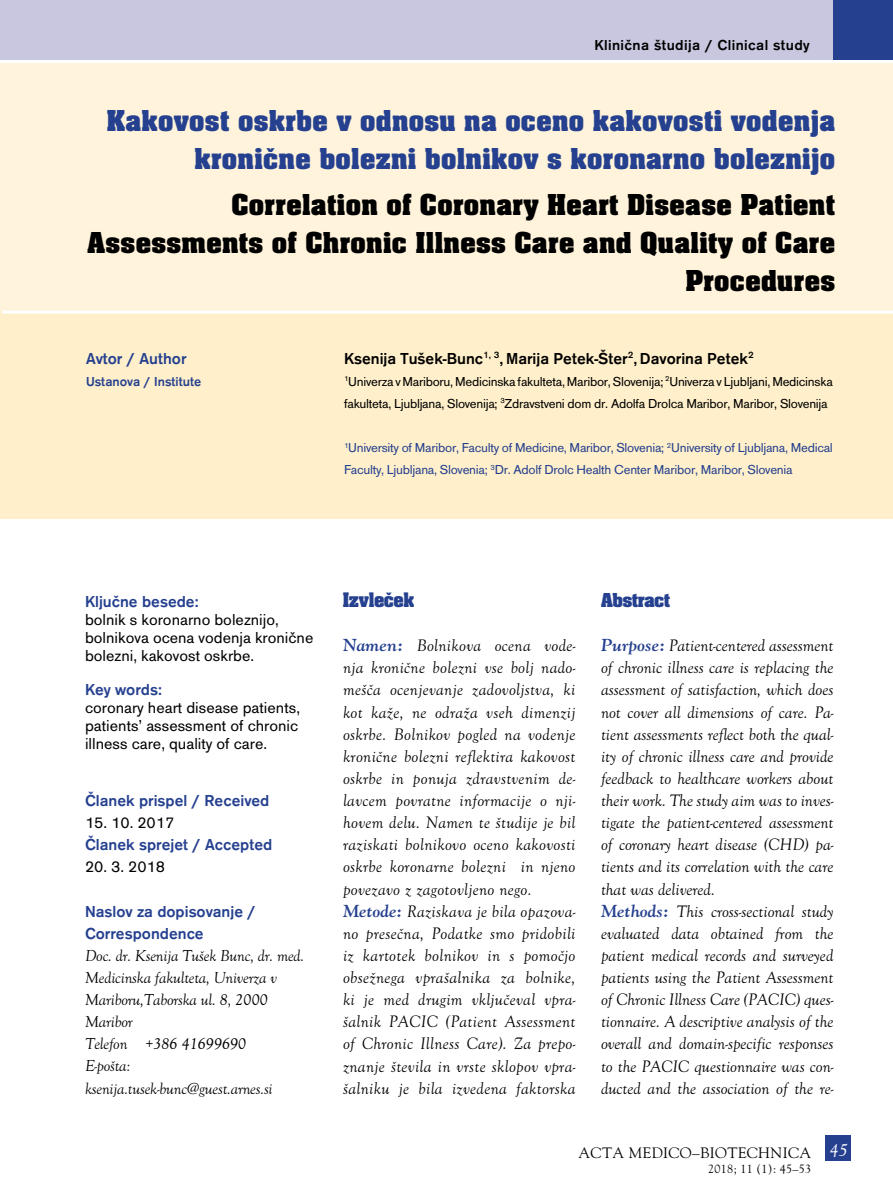
<style>
.page{position:relative;width:893px;height:1191px;background:#fff}
.page>*{position:absolute;margin:0;border:0;box-sizing:border-box;transform-origin:0 0}
.t1{font:700 31.5px/37.8px "Aachen DCE";letter-spacing:.01em;color:#000;text-align:right}
.t2{font:700 31.5px/37.8px "Aachen DCE";letter-spacing:.01em;color:#25408f;text-align:right}
.t3{font:700 21.9px "Aachen PCE";letter-spacing:.01em;color:#25408f;scale:.96 1}
.t4{font:700 21px "Aachen PCE";color:#25408f}
.t5{font:italic 18px "Goudy Old Sty TCE";color:#fff}
.t6{font:italic 17.25px/22px "Goudy Old Sty TCE";color:#000}
.t7{font:italic 17.25px/22px "Goudy Old Sty TCE";letter-spacing:.02em;color:#000}
.t8{font:16.5px/18px "Accius TCE";color:#000}
.t9{font:italic 16.5px/22px "Goudy Old Sty TCE";letter-spacing:-.01em;color:#000}
.t10{font:500 16.5px/22px "Accius TCE";color:#25408f}
.t11{font:500 16.5px "Accius TCE";color:#000}
.t12{font:500 15px "Accius TCE";letter-spacing:.025em;color:#000}
.t13{font:15px "MM Goudy";letter-spacing:.025em;color:#000}
.t14{font:13.5px/22px "Accius TCE";letter-spacing:-.02em;color:#000}
.t15{font:13.5px/22px "Accius TCE";letter-spacing:-.02em;color:#25408f}
.t16{font:500 13.5px "Accius TCE";color:#25408f}
.t17{font:12px "MM Goudy";letter-spacing:.025em;color:#000}
.s1{font-family:"MM Goudy";font-weight:700;color:#25408f}
</style>
<div class="page">
<div style="left:825px;top:1135px;width:26px;height:26px;background:#25408f"></div>
<div style="left:0;top:0;width:833px;height:60px;background:#c8c7df"></div>
<div style="left:833px;top:0;width:60px;height:60px;background:#25408f"></div>
<div style="left:0;top:64px;width:893px;height:287px;background:#fff4db"></div>
<div style="left:0;top:310px;width:893px;height:208px;background:#fff0cb"></div>
<hr style="left:2px;top:311px;width:891px;height:3px;background:#fff">
<p class="t12" style="left:594px;top:36px;width:217px">Klinična študija / Clinical study</p>
<h1 class="t2" style="left:106px;top:102px;width:730px">Kakovost oskrbe v odnosu na oceno kakovosti vodenja kronične bolezni bolnikov s koronarno boleznijo</h1>
<h1 class="t1" style="left:88px;top:186px;width:749px">Correlation of Coronary Heart Disease Patient<br>Assessments of Chronic Illness Care and Quality of Care<br>Procedures</h1>
<p class="t10" style="left:86px;top:347px;width:102px">Avtor / Author</p>
<p class="t11" style="left:344px;top:349px;width:411px">Ksenija Tušek-Bunc<sup>1,</sup> <sup>3</sup>, Marija Petek-Šter<sup>2</sup>, Davorina Petek<sup>2</sup></p>
<p class="t16" style="left:86px;top:374px;width:117px">Ustanova / Institute</p>
<p class="t14" style="left:344px;top:370px;width:490px"><sup>1</sup>Univerza v Mariboru, Medicinska fakulteta, Maribor, Slovenija; <sup>2</sup>Univerza v Ljubljani, Medicinska fakulteta, Ljubljana, Slovenija; <sup>3</sup>Zdravstveni dom dr. Adolfa Drolca Maribor, Maribor, Slovenija</p>
<p class="t15" style="left:344px;top:437px;width:490px"><sup>1</sup>University of Maribor, Faculty of Medicine, Maribor, Slovenia; <sup>2</sup>University of Ljubljana, Medical<br>Faculty, Ljubljana, Slovenia; <sup>3</sup>Dr. Adolf Drolc Health Center Maribor, Maribor, Slovenia</p>
<p class="t10" style="left:85px;top:590px;width:115px">Ključne besede:</p>
<p class="t8" style="left:85px;top:611px;width:230px">bolnik s koronarno boleznijo, bolnikova ocena vodenja kronične bolezni, kakovost oskrbe.</p>
<p class="t10" style="left:85px;top:679px;width:78px">Key words:</p>
<p class="t8" style="left:85px;top:699px;width:216px;text-align:justify">coronary heart disease patients, patients’ assessment of chronic illness care, quality of care.</p>
<p class="t10" style="left:85px;top:789px;width:186px">Članek prispel / Received</p>
<p class="t8" style="left:85px;top:814px;width:91px">15. 10. 2017</p>
<p class="t10" style="left:85px;top:834px;width:189px">Članek sprejet / Accepted</p>
<p class="t8" style="left:85px;top:858px;width:82px">20. 3. 2018</p>
<p class="t10" style="left:85px;top:900px;width:172px">Naslov za dopisovanje /<br>Correspondence</p>
<p class="t9" style="left:85px;top:944px;width:221px">Doc. dr. Ksenija Tušek Bunc, dr. med.<br>Medicinska fakulteta, Univerza v<br>Mariboru,Taborska ul. 8, 2000<br>Maribor<br>Telefon +386 41699690<br>E-pošta: ksenija.tusek-bunc@guest.arnes.si</p>
<p class="t3" style="left:343px;top:589px;width:76px">Izvleček</p>
<p class="t7" style="left:343px;top:634px;width:234px"><span class="s1">Namen:</span> Bolnikova ocena vode&shy;nja kronične bolezni vse bolj nado&shy;mešča ocenjevanje zadovoljstva, ki kot kaže, ne odraža vseh dimenzij oskrbe. Bolnikov pogled na vodenje kronične bolezni reflektira kakovost oskrbe in ponuja zdravstvenim de&shy;lavcem povratne informacije o nji&shy;hovem delu. Namen te študije je bil raziskati bolnikovo oceno kakovosti oskrbe koronarne bolezni in njeno povezavo z zagotovljeno nego.<br><span class="s1">Metode:</span> Raziskava je bila opazova&shy;no presečna, Podatke smo pridobili iz kartotek bolnikov in s pomočjo obsežnega vprašalnika za bolnike, ki je med drugim vključeval vpra&shy;šalnik PACIC (Patient Assessment of Chronic Illness Care). Za prepo&shy;znanje števila in vrste sklopov vpra&shy;šalniku je bila izvedena faktorska</p>
<p class="t4" style="left:601px;top:589px;width:70px">Abstract</p>
<p class="t6" style="left:601px;top:634px;width:234px"><span class="s1">Purpose:</span> Patient-centered assessment of chronic illness care is replacing the assessment of satisfaction, which does not cover all dimensions of care. Pa&shy;tient assessments reflect both the qual&shy;ity of chronic illness care and provide feedback to healthcare workers about their work. The study aim was to inves&shy;tigate the patient-centered assessment of coronary heart disease (CHD) pa&shy;tients and its correlation with the care that was delivered.<br><span class="s1">Methods:</span> This cross-sectional study evaluated data obtained from the patient medical records and surveyed patients using the Patient Assessment of Chronic Illness Care (PACIC) ques&shy;tionnaire. A descriptive analysis of the overall and domain-specific responses to the PACIC questionnaire was con&shy;ducted and the association of the re-</p>
<p class="t13" style="left:578px;top:1143px;width:234px">ACTA MEDICO–BIOTECHNICA</p>
<p class="t17" style="left:708px;top:1160px;width:105px">2018; 11 (1): 45–53</p>
<p class="t5" style="left:829px;top:1139px;width:19px">45</p>
</div>
